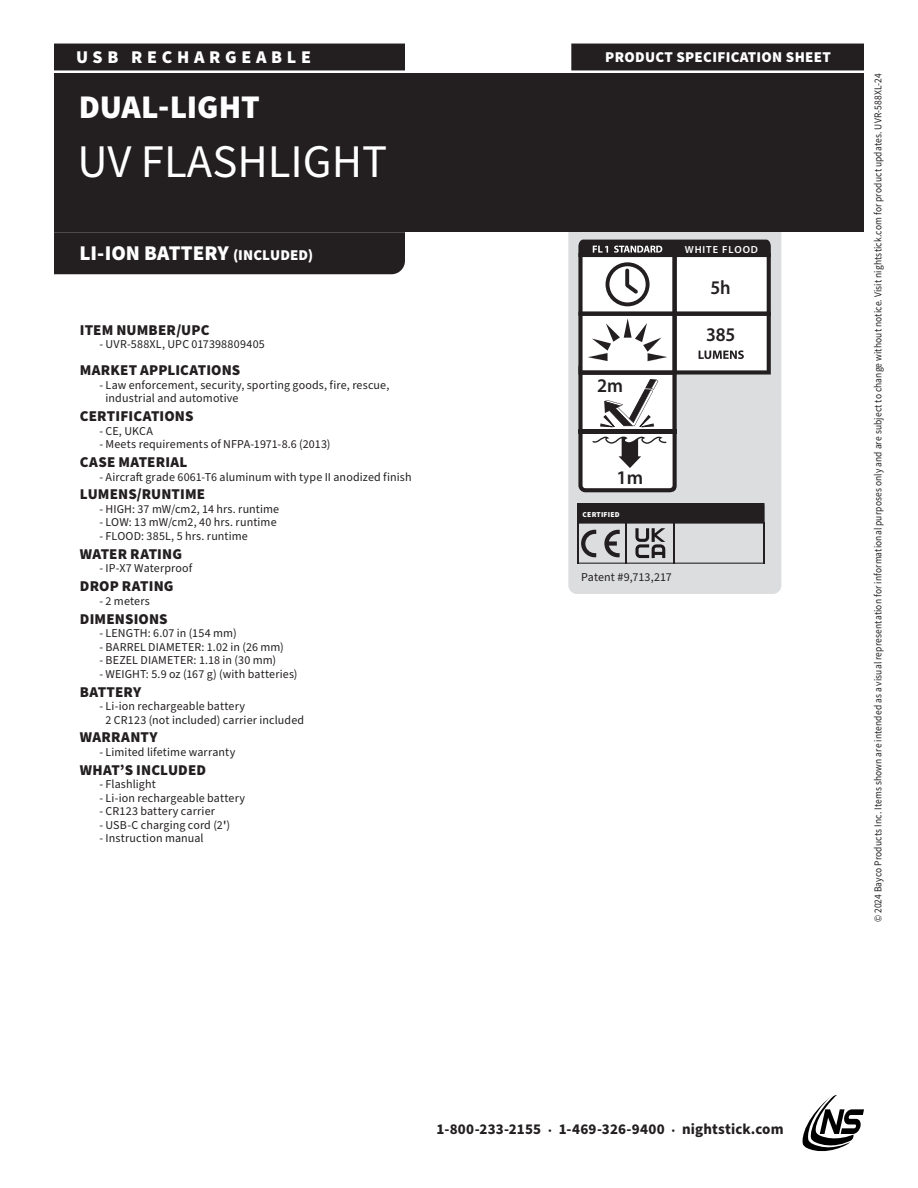
<style>
.page{position:relative;width:918px;height:1188px;background:#fff}
.page>*{position:absolute;margin:0;border:0;box-sizing:border-box;transform-origin:0 0}
.t1{font:46.8px "Source Sans Pro";color:#fff}
.t2{font:900 33px "Source Sans Pro";letter-spacing:-.005em;color:#fff}
.t3{font:900 21px "Source Sans Pro";color:#fff}
.t4{font:600 19.35px "Myriad Pro";letter-spacing:-.01em;color:#231f20;scale:.95 1}
.t5{font:600 19.35px "Myriad Pro";letter-spacing:-.01em;color:#231f20}
.t6{font:900 18px "Source Sans Pro";letter-spacing:.26em;color:#fff}
.t7{font:900 15px "Source Sans Pro";letter-spacing:.01em;color:#231f20}
.t8{font:700 15px "Source Sans Pro";letter-spacing:.01em;color:#231f20}
.t9{font:900 15px "Source Sans Pro";letter-spacing:.02em;color:#fff}
.t10{font:12px/13.5px "Source Sans Pro";letter-spacing:.01em;color:#231f20}
.Cell_Copy{font:10.5px "Source Sans Variable";letter-spacing:.015em;color:#231f20;scale:.9 1}
.t11{font:600 10.35px "Myriad Pro";letter-spacing:.09em;color:#fff}
.t12{font:900 7.5px "Source Sans Pro";letter-spacing:.025em;color:#fff}
.s1{font-size:15px}
.s2{font-weight:600}
.s3{font-size:9px}
</style>
<div class="page">
<div style="left:568px;top:200px;width:213px;height:394px;background:#dcdddf;border-radius:9px"></div>
<svg style="left:578px;top:240px;width:193px;height:252px"></svg>
<div style="left:54px;top:73px;width:810px;height:159px;background:#231f20"></div>
<div style="left:54px;top:44px;width:351px;height:26px;background:#231f20"></div>
<div style="left:571px;top:44px;width:293px;height:26px;background:#231f20"></div>
<div style="left:54px;top:232px;width:351px;height:42px;background:#231f20"></div>
<div style="left:578px;top:504px;width:186px;height:19px;background:#231f20"></div>
<hr style="left:577px;top:503px;width:188px;height:1px;background:#231f20">
<svg style="left:577px;top:504px;width:1px;height:19px"></svg>
<svg style="left:764px;top:504px;width:1px;height:19px"></svg>
<hr style="left:578px;top:563px;width:186px;height:1px;background:#231f20">
<hr style="left:577px;top:523px;width:188px;height:1px;background:#231f20">
<svg style="left:802px;top:1095px;width:62px;height:57px"></svg>
<svg style="left:604px;top:530px;width:16px;height:27px"></svg>
<svg style="left:581px;top:530px;width:15px;height:27px"></svg>
<svg style="left:635px;top:528px;width:30px;height:30px"></svg>
<hr style="left:577px;top:523px;width:1px;height:41px;background:#231f20">
<hr style="left:625px;top:523px;width:1px;height:41px;background:#231f20">
<hr style="left:673px;top:523px;width:1px;height:41px;background:#231f20">
<hr style="left:763px;top:523px;width:1px;height:41px;background:#231f20">
<p class="t6" style="left:76px;top:44px;width:236px">USB RECHARGEABLE</p>
<p class="t9" style="left:605px;top:47px;width:227px">PRODUCT SPECIFICATION SHEET</p>
<p class="t2" style="left:79px;top:84px;width:182px">DUAL-LIGHT</p>
<p class="t1" style="left:77px;top:130px;width:311px">UV FLASHLIGHT</p>
<p class="t3" style="left:79px;top:238px;width:235px">LI-ION BATTERY <span class="s1">(INCLUDED)</span></p>
<p class="t7" style="left:80px;top:319px;width:131px">ITEM NUMBER/UPC</p>
<p class="t10" style="left:99px;top:338px;width:167px">- UVR-588XL, UPC 017398809405</p>
<p class="t7" style="left:80px;top:360px;width:162px">MARKET APPLICATIONS</p>
<p class="t10" style="left:106px;top:378px;width:285px;text-indent:-6px">- Law enforcement, security, sporting goods, fire, rescue, industrial and automotive</p>
<p class="t7" style="left:80px;top:406px;width:115px">CERTIFICATIONS</p>
<p class="t10" style="left:99px;top:424px;width:55px">- CE, UKCA</p>
<p class="t10" style="left:99px;top:438px;width:233px">- Meets requirements of NFPA-1971-8.6 (2013)</p>
<p class="t7" style="left:80px;top:452px;width:109px">CASE MATERIAL</p>
<p class="t10" style="left:99px;top:470px;width:314px">- Aircraft grade 6061-T6 aluminum with type II anodized finish</p>
<p class="t7" style="left:80px;top:484px;width:127px">LUMENS/RUNTIME</p>
<p class="t10" style="left:99px;top:503px;width:181px">- HIGH: 37 mW/cm2, 14 hrs. runtime</p>
<p class="t10" style="left:99px;top:516px;width:179px">- LOW: 13 mW/cm2, 40 hrs. runtime</p>
<p class="t10" style="left:99px;top:530px;width:150px">- FLOOD: 385L, 5 hrs. runtime</p>
<p class="t7" style="left:80px;top:544px;width:104px">WATER RATING</p>
<p class="t10" style="left:99px;top:562px;width:94px">- IP-X7 Waterproof</p>
<p class="t7" style="left:80px;top:576px;width:95px">DROP RATING</p>
<p class="t10" style="left:99px;top:594px;width:52px">- 2 meters</p>
<p class="t7" style="left:80px;top:608px;width:89px">DIMENSIONS</p>
<p class="t10" style="left:99px;top:627px;width:139px">- LENGTH: 6.07 in (154 mm)</p>
<p class="t10" style="left:99px;top:640px;width:186px">- BARREL DIAMETER: 1.02 in (26 mm)</p>
<p class="t10" style="left:99px;top:654px;width:178px">- BEZEL DIAMETER: 1.18 in (30 mm)</p>
<p class="t10" style="left:99px;top:667px;width:200px">- WEIGHT: 5.9 oz (167 g) (with batteries)</p>
<p class="t7" style="left:80px;top:681px;width:63px">BATTERY</p>
<p class="t10" style="left:106px;top:700px;width:200px;text-indent:-6px">- Li-ion rechargeable battery<br>2 CR123 (not included) carrier included</p>
<p class="t7" style="left:80px;top:727px;width:79px">WARRANTY</p>
<p class="t10" style="left:99px;top:746px;width:138px">- Limited lifetime warranty</p>
<p class="t7" style="left:80px;top:760px;width:128px">WHAT’S INCLUDED</p>
<p class="t10" style="left:99px;top:778px;width:58px">- Flashlight</p>
<p class="t10" style="left:99px;top:792px;width:147px">- Li-ion rechargeable battery</p>
<p class="t10" style="left:99px;top:805px;width:117px">- CR123 battery carrier</p>
<p class="t10" style="left:99px;top:819px;width:132px">- USB-C charging cord (2<span class="s2">'</span>)</p>
<p class="t10" style="left:99px;top:832px;width:106px">- Instruction manual</p>
<p class="t5" style="left:597px;top:375px;width:28px">2m</p>
<p class="t11" style="left:685px;top:244px;width:75px">WHITE FLOOD</p>
<p class="t4" style="left:711px;top:276px;width:23px">5h</p>
<p class="t4" style="left:706px;top:324px;width:32px">385</p>
<p class="t5" style="left:617px;top:467px;width:28px">1m</p>
<p class="t12" style="left:583px;top:510px;width:39px">CERTIFIED</p>
<p class="t10" style="left:581px;top:571px;width:92px">Patent #9,713,217</p>
<p class="Cell_Copy" style="left:872px;top:922px;width:945px;rotate:-90deg">© 2024 Bayco Products Inc. Items shown are intended as a visual representation for informational purposes only and are subject to change without notice. Visit nightstick.com for product updates. UVR-588XL-24</p>
<p class="t8" style="left:437px;top:1119px;width:349px">1-800-233-2155 <span class="s3">•</span> 1-469-326-9400 <span class="s3">•</span> nightstick.com</p>
</div>
